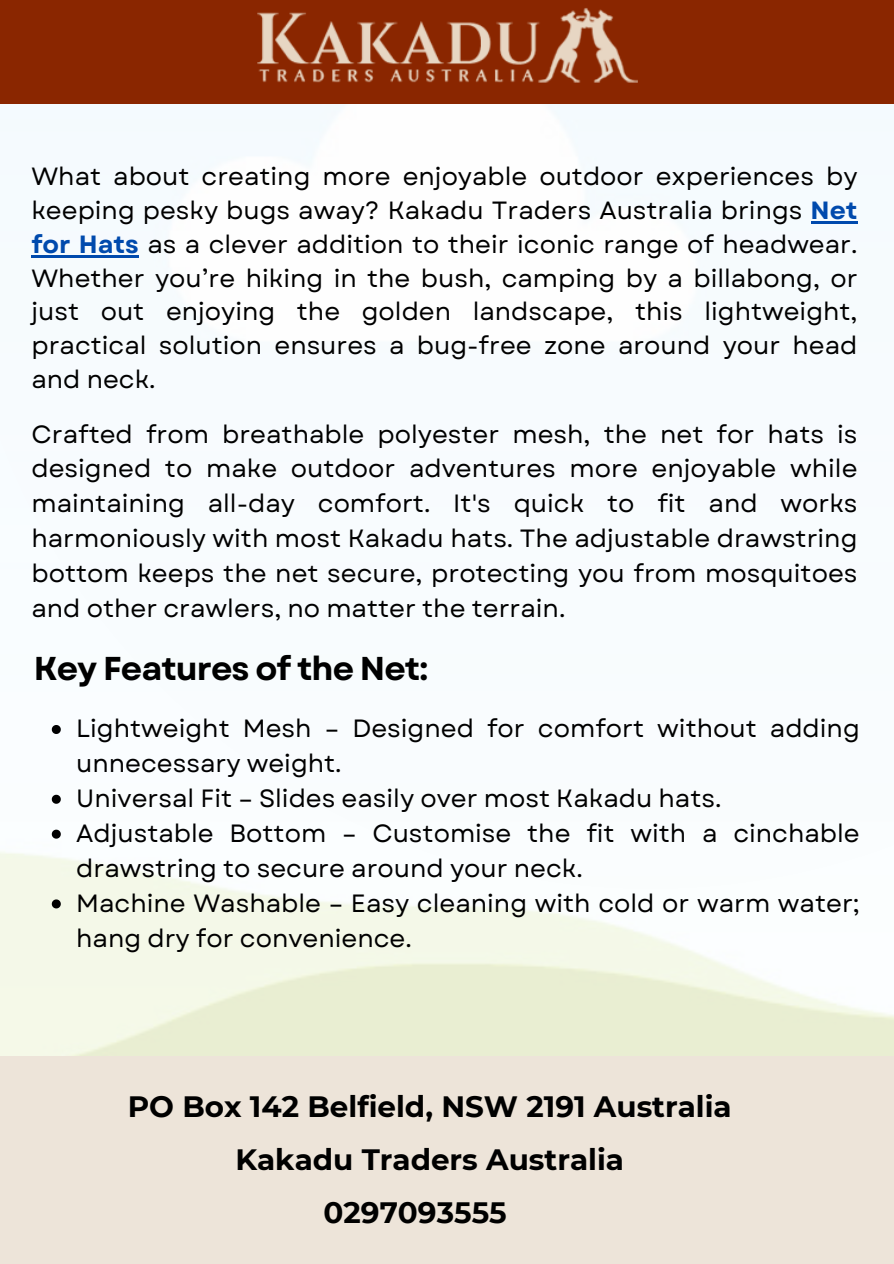
<style>
.page{position:relative;width:894px;height:1264px;background:#fff}
.page>*{position:absolute;margin:0;border:0;box-sizing:border-box;transform-origin:0 0}
.t1{font:700 33px "Garet";letter-spacing:-.03em;color:#000}
.t2{font:700 29.4px "Montserrat";color:#000}
.t3{font:24.9px/34.8px "Garet";color:#000}
.s1{font-weight:700;color:#004aad}
</style>
<div class="page">
<img style="left:0;top:104px;width:893px;height:951px">
<hr style="left:810px;top:221px;width:47px;height:2px;background:#004aad">
<hr style="left:31px;top:255px;width:108px;height:2px;background:#004aad">
<div style="left:0;top:1055px;width:893px;height:208px;background:#ede4d9"></div>
<svg style="left:52px;top:725px;width:9px;height:9px"></svg>
<svg style="left:52px;top:794px;width:9px;height:9px"></svg>
<svg style="left:52px;top:829px;width:9px;height:9px"></svg>
<svg style="left:52px;top:899px;width:9px;height:9px"></svg>
<div style="left:0;top:0;width:893px;height:104px;background:#8a2600"></div>
<img style="left:257px;top:8px;width:381px;height:75px">
<p class="t3" style="left:31px;top:160px;width:827px;line-height:33.8px;text-align:justify">What about creating more enjoyable outdoor experiences by keeping pesky bugs away? Kakadu Traders Australia brings <span class="s1">Net for Hats</span> as a clever addition to their iconic range of headwear.<br>Whether you’re hiking in the bush, camping by a billabong, or just out enjoying the golden landscape, this lightweight, practical solution ensures a bug-free zone around your head and neck.</p>
<h1 class="t3" style="left:31px;top:416px;width:827px;text-align:justify">Crafted from breathable polyester mesh, the net for hats is designed to make outdoor adventures more enjoyable while maintaining all-day comfort. It's quick to fit and works harmoniously with most Kakadu hats. The adjustable drawstring bottom keeps the net secure, protecting you from mosquitoes and other crawlers, no matter the terrain.</h1>
<p class="t1" style="left:34px;top:644px;width:396px">Key Features of the Net:</p>
<p class="t3" style="left:76px;top:711px;width:784px">Lightweight Mesh – Designed for comfort without adding unnecessary weight.</p>
<p class="t3" style="left:76px;top:781px;width:646px">Universal Fit – Slides easily over most Kakadu hats.</p>
<p class="t3" style="left:76px;top:816px;width:784px">Adjustable Bottom – Customise the fit with a cinchable drawstring to secure around your neck.</p>
<h2 class="t3" style="left:76px;top:885px;width:784px">Machine Washable – Easy cleaning with cold or warm water; hang dry for convenience.</h2>
<p class="t2" style="left:128px;top:1088px;width:605px">PO Box 142 Belfield, NSW 2191 Australia</p>
<p class="t2" style="left:235px;top:1141px;width:390px">Kakadu Traders Australia</p>
<p class="t2" style="left:323px;top:1194px;width:185px">0297093555</p>
</div>
